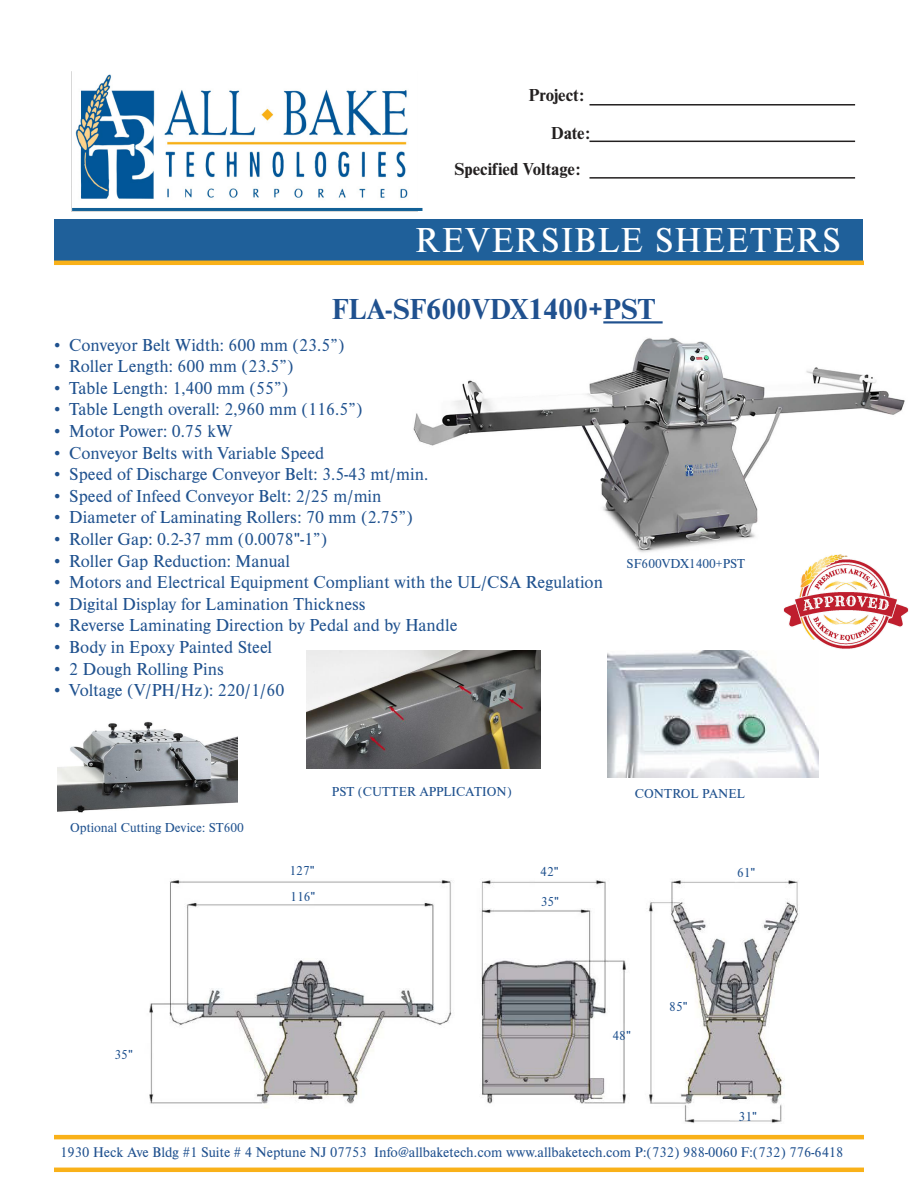
<style>
.page{position:relative;width:918px;height:1188px;background:#fff}
.page>*{position:absolute;margin:0;border:0;box-sizing:border-box;transform-origin:0 0}
.t1{font:36px "Nimbus Rom D";letter-spacing:.035em;color:#fff}
.t2{font:700 30px "Nimbus Rom D";color:#20518f}
.t3{font:18px "Nimbus Rom D";color:#20528f}
.t4{font:700 18px/37.7px "Nimbus Rom D";color:#232020}
.t5{font:14.7px "Nimbus Rom D";color:#20518f}
.t6{font:13.5px "Nimbus Rom D";color:#20528f}
.s1{font-family:"Times New Roman"}
</style>
<div class="page">
<img style="left:54px;top:71px;width:810px;height:1102px">
<div style="left:54px;top:219px;width:808px;height:41px;background:#1f609a"></div>
<img style="left:72px;top:72px;width:346px;height:140px">
<hr style="left:72px;top:208px;width:350px;height:3px;background:#116097">
<hr style="left:54px;top:261px;width:810px;height:4px;background:#f9b119">
<hr style="left:590px;top:104px;width:265px;height:2px;background:#232020">
<hr style="left:590px;top:141px;width:265px;height:1px;background:#232020">
<hr style="left:590px;top:177px;width:265px;height:2px;background:#232020">
<hr style="left:54px;top:1135px;width:810px;height:4px;background:#f9b119">
<img style="left:408px;top:311px;width:497px;height:245px">
<hr style="left:603px;top:321px;width:60px;height:2px;background:#20518f">
<img style="left:58px;top:682px;width:180px;height:133px">
<img style="left:782px;top:548px;width:127px;height:114px">
<img style="left:608px;top:650px;width:210px;height:128px">
<img style="left:306px;top:650px;width:235px;height:119px">
<img style="left:134px;top:868px;width:665px;height:256px">
<hr style="left:54px;top:1168px;width:810px;height:4px;background:#f9b119">
<p class="t4" style="left:551px;top:76px;width:41px;text-indent:-23px">Project:<br>Date:</p>
<p class="t4" style="left:454px;top:149px;width:128px">Specified Voltage:</p>
<h1 class="t1" style="left:416px;top:216px;width:427px">REVERSIBLE SHEETERS</h1>
<h2 class="t2" style="left:332px;top:289px;width:325px">FLA-SF600VDX1400+PST</h2>
<p class="t3" style="left:54px;top:333px;width:292px"><span class="s1">•</span> Conveyor Belt Width: 600 mm (23.5”)</p>
<p class="t3" style="left:54px;top:354px;width:241px"><span class="s1">•</span> Roller Length: 600 mm (23.5”)</p>
<p class="t3" style="left:54px;top:376px;width:236px"><span class="s1">•</span> Table Length: 1,400 mm (55”)</p>
<p class="t3" style="left:54px;top:398px;width:310px"><span class="s1">•</span> Table Length overall: 2,960 mm (116.5”)</p>
<p class="t3" style="left:54px;top:419px;width:180px"><span class="s1">•</span> Motor Power: 0.75 kW</p>
<p class="t3" style="left:54px;top:441px;width:272px"><span class="s1">•</span> Conveyor Belts with Variable Speed</p>
<p class="t3" style="left:54px;top:462px;width:376px"><span class="s1">•</span> Speed of Discharge Conveyor Belt: 3.5-43 mt/min.</p>
<p class="t3" style="left:54px;top:484px;width:329px"><span class="s1">•</span> Speed of Infeed Conveyor Belt: 2/25 m/min</p>
<p class="t3" style="left:54px;top:506px;width:360px"><span class="s1">•</span> Diameter of Laminating Rollers: 70 mm (2.75”)</p>
<p class="t3" style="left:54px;top:527px;width:275px"><span class="s1">•</span> Roller Gap: 0.2-37 mm (0.0078"-1”)</p>
<p class="t3" style="left:54px;top:549px;width:238px"><span class="s1">•</span> Roller Gap Reduction: Manual</p>
<p class="t3" style="left:54px;top:570px;width:551px"><span class="s1">•</span> Motors and Electrical Equipment Compliant with the UL/CSA Regulation</p>
<p class="t3" style="left:54px;top:592px;width:313px"><span class="s1">•</span> Digital Display for Lamination Thickness</p>
<p class="t3" style="left:54px;top:614px;width:405px"><span class="s1">•</span> Reverse Laminating Direction by Pedal and by Handle</p>
<p class="t3" style="left:54px;top:635px;width:220px"><span class="s1">•</span> Body in Epoxy Painted Steel</p>
<p class="t3" style="left:54px;top:657px;width:171px"><span class="s1">•</span> 2 Dough Rolling Pins</p>
<p class="t3" style="left:54px;top:678px;width:232px"><span class="s1">•</span> Voltage (V/PH/Hz): 220/1/60</p>
<p class="t6" style="left:627px;top:555px;width:120px">SF600VDX1400+PST</p>
<p class="t6" style="left:70px;top:819px;width:175px">Optional Cutting Device: ST600</p>
<p class="t6" style="left:332px;top:783px;width:181px">PST (CUTTER APPLICATION)</p>
<p class="t6" style="left:290px;top:861px;width:27px">127"</p>
<p class="t6" style="left:290px;top:888px;width:27px">116"</p>
<p class="t6" style="left:540px;top:862px;width:20px">42"</p>
<p class="t6" style="left:541px;top:892px;width:20px">35"</p>
<p class="t6" style="left:115px;top:1046px;width:20px">35"</p>
<p class="t6" style="left:635px;top:785px;width:112px">CONTROL PANEL</p>
<p class="t6" style="left:613px;top:1026px;width:20px">48"</p>
<p class="t6" style="left:669px;top:998px;width:20px">85"</p>
<p class="t6" style="left:737px;top:864px;width:20px">61"</p>
<p class="t6" style="left:739px;top:1108px;width:20px">31"</p>
<p class="t5" style="left:60px;top:1143px;width:785px">1930 Heck Ave Bldg #1 Suite # 4 Neptune NJ 07753 Info@allbaketech.com www.allbaketech.com P:(732) 988-0060 F:(732) 776-6418</p>
</div>
